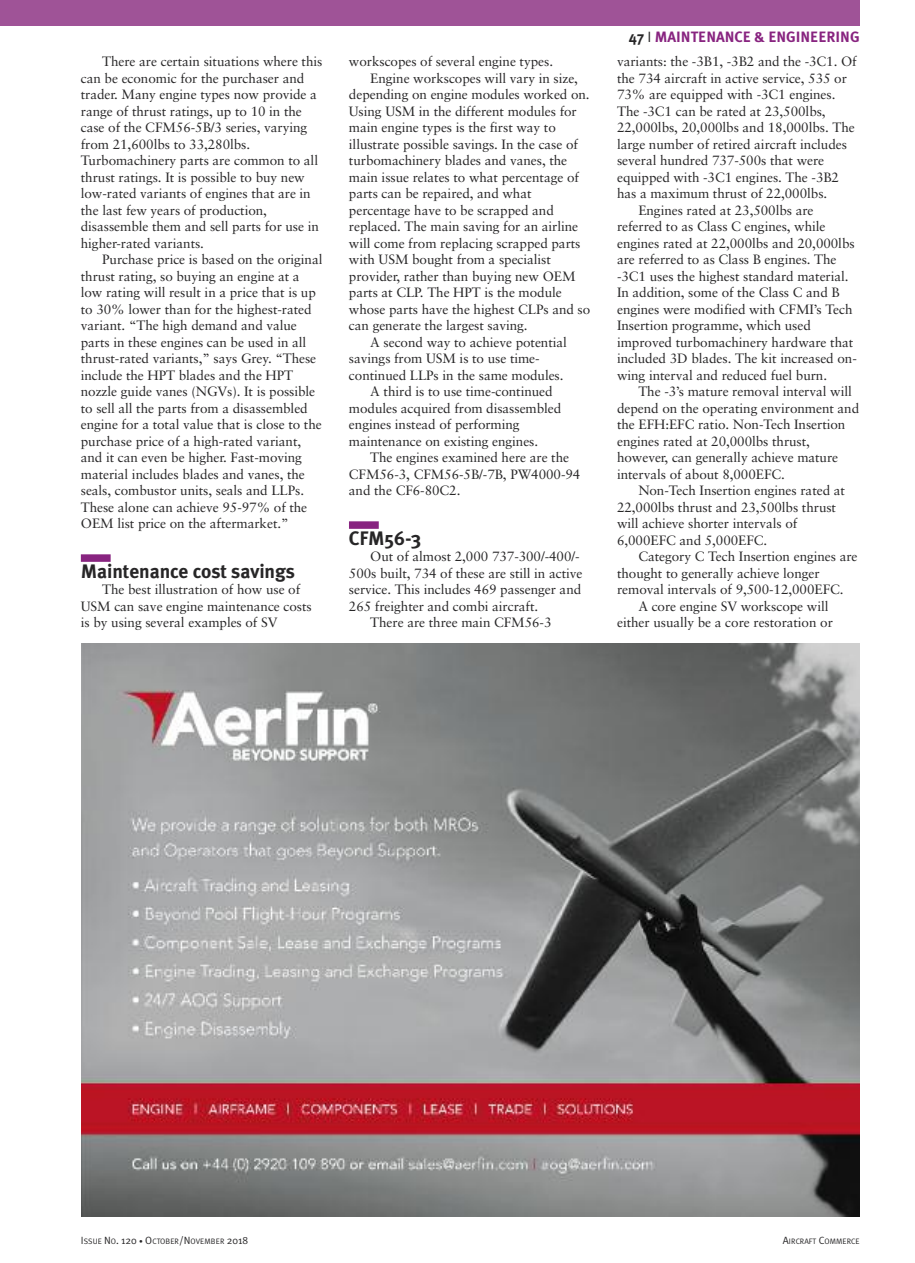
<style>
.page{position:relative;width:915px;height:1263px;background:#fff}
.page>*{position:absolute;margin:0;border:0;box-sizing:border-box;transform-origin:0 0}
.t1{font:700 19.5px "Meta Plus";letter-spacing:-.005em;color:#272627}
.t2{font:700 15px "Meta Plus";color:#882480}
.t3{font:13.5px/16.5px "Sabon";letter-spacing:-.005em;color:#272627}
.t4{font:7.8px "Meta Plus Normal";letter-spacing:.005em;color:#272627}
.s1{color:#272627}
.s2{font-family:"Meta Plus Normal";font-weight:400;color:#272627}
.s3{font-size:10.5px}
.s4{font-size:7.5px}
</style>
<div class="page">
<div style="left:81px;top:554px;width:30px;height:8px;background:#882480"></div>
<div style="left:349px;top:521px;width:29px;height:8px;background:#882480"></div>
<div style="left:0;top:0;width:859px;height:26px;background:#9f5397"></div>
<img style="left:81px;top:644px;width:778px;height:572px">
<p class="t3" style="left:81px;top:54px;width:243px;text-indent:21px">There are certain situations where this can be economic for the purchaser and trader. Many engine types now provide a range of thrust ratings, up to 10 in the case of the CFM56-5B/3 series, varying from 21,600lbs to 33,280lbs.<br>Turbomachinery parts are common to all thrust ratings. It is possible to buy new low-rated variants of engines that are in the last few years of production, disassemble them and sell parts for use in higher-rated variants.</p>
<p class="t3" style="left:81px;top:252px;width:243px;text-indent:21px">Purchase price is based on the original thrust rating, so buying an engine at a low rating will result in a price that is up to 30% lower than for the highest-rated variant. “The high demand and value parts in these engines can be used in all thrust-rated variants,” says Grey. “These include the HPT blades and the HPT nozzle guide vanes (NGVs). It is possible to sell all the parts from a disassembled engine for a total value that is close to the purchase price of a high-rated variant, and it can even be higher. Fast-moving material includes blades and vanes, the seals, combustor units, seals and LLPs.<br>These alone can achieve 95-97% of the OEM list price on the aftermarket.”</p>
<h1 class="t1" style="left:81px;top:559px;width:215px">Maintenance cost savings</h1>
<p class="t3" style="left:81px;top:582px;width:232px;text-indent:21px">The best illustration of how use of<br>USM can save engine maintenance costs is by using several examples of SV</p>
<p class="t3" style="left:349px;top:54px;width:205px">workscopes of several engine types.</p>
<p class="t3" style="left:370px;top:71px;width:209px">Engine workscopes will vary in size,</p>
<p class="t3" style="left:349px;top:87px;width:242px">depending on engine modules worked on.</p>
<p class="t3" style="left:349px;top:104px;width:229px">Using USM in the different modules for</p>
<p class="t3" style="left:349px;top:120px;width:208px">main engine types is the first way to</p>
<p class="t3" style="left:349px;top:137px;width:230px">illustrate possible savings. In the case of</p>
<p class="t3" style="left:349px;top:153px;width:220px">turbomachinery blades and vanes, the</p>
<p class="t3" style="left:349px;top:170px;width:231px">main issue relates to what percentage of</p>
<p class="t3" style="left:349px;top:186px;width:184px">parts can be repaired, and what</p>
<p class="t3" style="left:349px;top:203px;width:206px">percentage have to be scrapped and</p>
<p class="t3" style="left:349px;top:219px;width:231px">replaced. The main saving for an airline</p>
<p class="t3" style="left:349px;top:236px;width:233px">will come from replacing scrapped parts</p>
<p class="t3" style="left:349px;top:252px;width:203px">with USM bought from a specialist</p>
<p class="t3" style="left:349px;top:269px;width:228px">provider, rather than buying new OEM</p>
<p class="t3" style="left:349px;top:285px;width:214px">parts at CLP. The HPT is the module</p>
<p class="t3" style="left:349px;top:302px;width:243px">whose parts have the highest CLPs and so</p>
<p class="t3" style="left:349px;top:318px;width:180px">can generate the largest saving.</p>
<p class="t3" style="left:370px;top:335px;width:198px">A second way to achieve potential</p>
<p class="t3" style="left:349px;top:351px;width:192px">savings from USM is to use time-</p>
<p class="t3" style="left:349px;top:368px;width:216px">continued LLPs in the same modules.</p>
<p class="t3" style="left:370px;top:384px;width:184px">A third is to use time-continued</p>
<p class="t3" style="left:349px;top:401px;width:214px">modules acquired from disassembled</p>
<p class="t3" style="left:349px;top:417px;width:172px">engines instead of performing</p>
<p class="t3" style="left:349px;top:434px;width:191px">maintenance on existing engines.</p>
<p class="t3" style="left:370px;top:450px;width:200px">The engines examined here are the</p>
<p class="t3" style="left:349px;top:467px;width:233px">CFM56-3, CFM56-5B/-7B, PW4000-94</p>
<p class="t3" style="left:349px;top:483px;width:113px">and the CF6-80C2.</p>
<h1 class="t1" style="left:349px;top:526px;width:74px">CFM56-3</h1>
<p class="t3" style="left:370px;top:549px;width:211px">Out of almost 2,000 737-300/-400/-</p>
<p class="t3" style="left:349px;top:566px;width:235px">500s built, 734 of these are still in active</p>
<p class="t3" style="left:349px;top:582px;width:234px">service. This includes 469 passenger and</p>
<p class="t3" style="left:349px;top:599px;width:191px">265 freighter and combi aircraft.</p>
<p class="t3" style="left:370px;top:615px;width:183px">There are three main CFM56-3</p>
<p class="t2" style="left:628px;top:28px;width:232px"><span class="s1">47</span> <span class="s2">I</span> MAINTENANCE &amp; ENGINEERING</p>
<p class="t3" style="left:617px;top:54px;width:241px">variants: the -3B1, -3B2 and the -3C1. Of</p>
<p class="t3" style="left:617px;top:71px;width:231px">the 734 aircraft in active service, 535 or</p>
<p class="t3" style="left:617px;top:87px;width:220px">73% are equipped with -3C1 engines.</p>
<p class="t3" style="left:617px;top:104px;width:210px">The -3C1 can be rated at 23,500lbs,</p>
<p class="t3" style="left:617px;top:120px;width:239px">22,000lbs, 20,000lbs and 18,000lbs. The</p>
<p class="t3" style="left:617px;top:137px;width:231px">large number of retired aircraft includes</p>
<p class="t3" style="left:617px;top:153px;width:209px">several hundred 737-500s that were</p>
<p class="t3" style="left:617px;top:170px;width:223px">equipped with -3C1 engines. The -3B2</p>
<p class="t3" style="left:617px;top:186px;width:212px">has a maximum thrust of 22,000lbs.</p>
<p class="t3" style="left:638px;top:203px;width:177px">Engines rated at 23,500lbs are</p>
<p class="t3" style="left:617px;top:219px;width:210px">referred to as Class C engines, while</p>
<p class="t3" style="left:617px;top:236px;width:239px">engines rated at 22,000lbs and 20,000lbs</p>
<p class="t3" style="left:617px;top:252px;width:221px">are referred to as Class B engines. The</p>
<p class="t3" style="left:617px;top:269px;width:233px">-3C1 uses the highest standard material.</p>
<p class="t3" style="left:617px;top:285px;width:224px">In addition, some of the Class C and B</p>
<p class="t3" style="left:617px;top:302px;width:237px">engines were modified with CFMI’s Tech</p>
<p class="t3" style="left:617px;top:318px;width:195px">Insertion programme, which used</p>
<p class="t3" style="left:617px;top:335px;width:238px">improved turbomachinery hardware that</p>
<p class="t3" style="left:617px;top:351px;width:241px">included 3D blades. The kit increased on-</p>
<p class="t3" style="left:617px;top:368px;width:211px">wing interval and reduced fuel burn.</p>
<p class="t3" style="left:638px;top:384px;width:215px">The -3’s mature removal interval will</p>
<p class="t3" style="left:617px;top:401px;width:243px">depend on the operating environment and</p>
<p class="t3" style="left:617px;top:417px;width:230px">the EFH:EFC ratio. Non-Tech Insertion</p>
<p class="t3" style="left:617px;top:434px;width:194px">engines rated at 20,000lbs thrust,</p>
<p class="t3" style="left:617px;top:450px;width:223px">however, can generally achieve mature</p>
<p class="t3" style="left:617px;top:467px;width:169px">intervals of about 8,000EFC.</p>
<p class="t3" style="left:638px;top:483px;width:208px">Non-Tech Insertion engines rated at</p>
<p class="t3" style="left:617px;top:500px;width:220px">22,000lbs thrust and 23,500lbs thrust</p>
<p class="t3" style="left:617px;top:516px;width:182px">will achieve shorter intervals of</p>
<p class="t3" style="left:617px;top:533px;width:152px">6,000EFC and 5,000EFC.</p>
<p class="t3" style="left:638px;top:549px;width:221px">Category C Tech Insertion engines are</p>
<p class="t3" style="left:617px;top:566px;width:204px">thought to generally achieve longer</p>
<p class="t3" style="left:617px;top:582px;width:228px">removal intervals of 9,500-12,000EFC.</p>
<p class="t3" style="left:638px;top:599px;width:191px">A core engine SV workscope will</p>
<p class="t3" style="left:617px;top:615px;width:217px">either usually be a core restoration or</p>
<p class="t4" style="left:81px;top:1237px;width:169px"><span class="s3">I</span>SSUE <span class="s3">N</span>O<span class="s3">. 120</span> <span class="s4">•</span> <span class="s3">O</span>CTOBER<span class="s3">/N</span>OVEMBER <span class="s3">2018</span></p>
<p class="t4" style="left:782px;top:1237px;width:78px"><span class="s3">A</span>IRCRAFT <span class="s3">C</span>OMMERCE</p>
</div>
